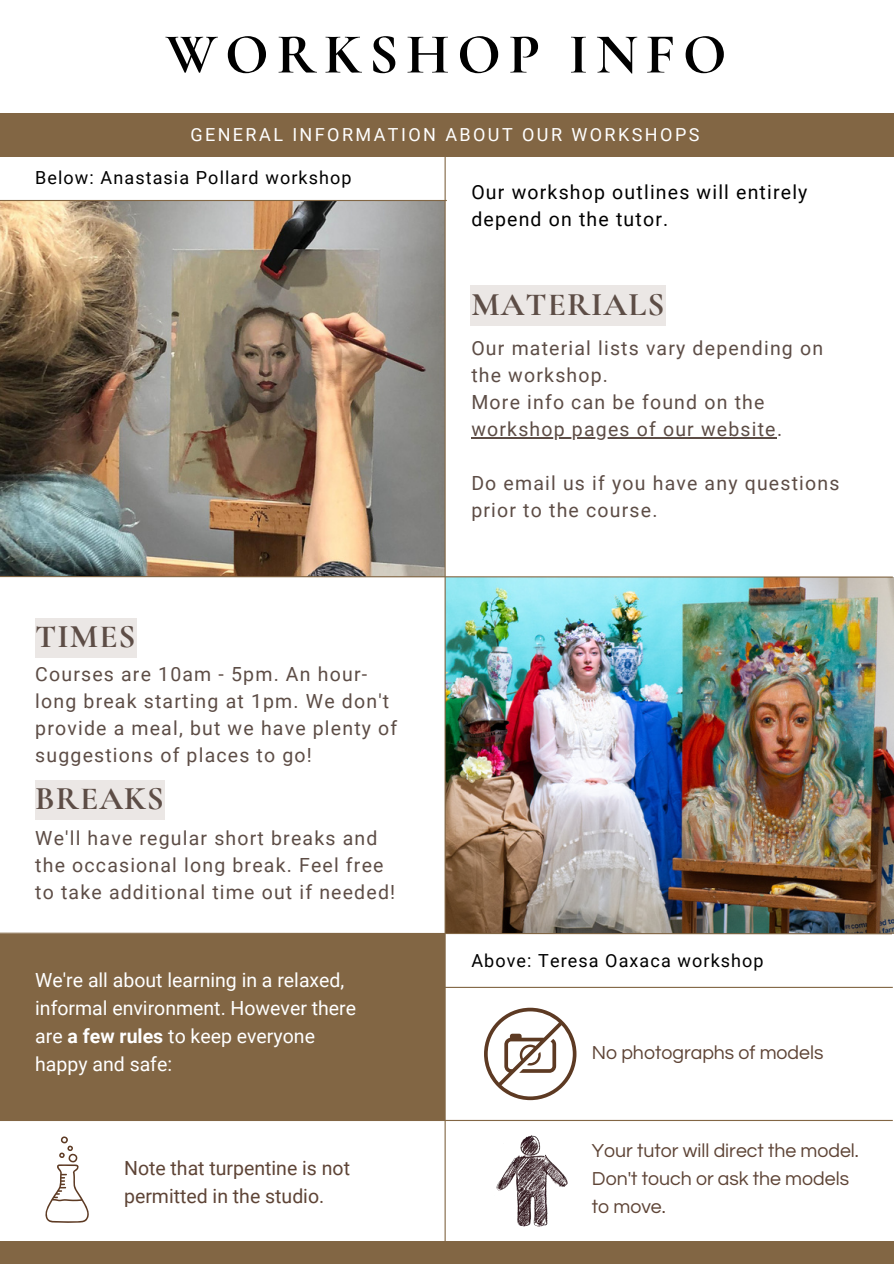
<style>
.page{position:relative;width:894px;height:1264px;background:#fff}
.page>*{position:absolute;margin:0;border:0;box-sizing:border-box;transform-origin:0 0}
.t1{font:700 57.15px "Cormorant Garamond";letter-spacing:.13em;color:#000}
.t2{font:700 33px "Cormorant Garamond";letter-spacing:.035em;color:#5d4d46}
.t3{font:19.5px/27px "Roboto";letter-spacing:.06em;color:#5d4d46}
.t4{font:19.5px/28.2px "Roboto";color:#fff}
.t5{font:19.5px/28.2px "Questrial";color:#5e4436}
.t6{font:19.5px/27px "Roboto";letter-spacing:.06em;color:#000}
.t7{font:19.5px/28.2px "Roboto";color:#5e4436}
.t8{font:18px "Roboto";letter-spacing:.06em;color:#000}
.t9{font:18px "Roboto";letter-spacing:.135em;color:#fff}
.s1{font-weight:700}
</style>
<div class="page">
<div style="left:0;top:114px;width:893px;height:43px;background:#826644"></div>
<img style="left:0;top:201px;width:444px;height:374px">
<img style="left:445px;top:578px;width:448px;height:355px">
<hr style="left:444px;top:157px;width:1px;height:1106px;background:#826644">
<hr style="left:0;top:200px;width:446px;height:1px;background:#826644">
<svg style="left:0;top:575px;width:893px;height:3px"></svg>
<svg style="left:0;top:932px;width:892px;height:2px;background:#938470"></svg>
<hr style="left:444px;top:986px;width:448px;height:1px;background:#826644">
<hr style="left:0;top:1119px;width:892px;height:1px;background:#826644">
<svg style="left:484px;top:1007px;width:92px;height:92px"></svg>
<img style="left:496px;top:1135px;width:71px;height:91px">
<svg style="left:45px;top:1136px;width:44px;height:86px"></svg>
<div style="left:470px;top:285px;width:196px;height:40px;background:#ebe7e5"></div>
<hr style="left:471px;top:437px;width:305px;height:1px;background:#5d4d46">
<div style="left:35px;top:618px;width:102px;height:39px;background:#ebe7e5"></div>
<div style="left:35px;top:780px;width:130px;height:39px;background:#ebe7e5"></div>
<div style="left:0;top:934px;width:444px;height:185px;background:#826644"></div>
<div style="left:0;top:1241px;width:893px;height:22px;background:#826644"></div>
<p class="t1" style="left:165px;top:20px;width:562px">WORKSHOP INFO</p>
<p class="t9" style="left:190px;top:124px;width:510px">GENERAL INFORMATION ABOUT OUR WORKSHOPS</p>
<h2 class="t8" style="left:35px;top:167px;width:318px">Below: Anastasia Pollard workshop</h2>
<p class="t6" style="left:471px;top:179px;width:337px">Our workshop outlines will entirely depend on the tutor.</p>
<h2 class="t2" style="left:35px;top:617px;width:102px">TIMES</h2>
<p class="t3" style="left:35px;top:661px;width:363px">Courses are 10am - 5pm. An hour&shy;long break starting at 1pm. We don't provide a meal, but we have plenty of suggestions of places to go!</p>
<p class="t2" style="left:35px;top:778px;width:130px">BREAKS</p>
<p class="t3" style="left:35px;top:824px;width:361px">We'll have regular short breaks and the occasional long break. Feel free to take additional time out if needed!</p>
<p class="t4" style="left:35px;top:965px;width:322px">We're all about learning in a relaxed, informal environment. However there are <span class="s1">a few rules</span> to keep everyone happy and safe:</p>
<p class="t7" style="left:124px;top:1153px;width:227px">Note that turpentine is not permitted in the studio.</p>
<p class="t2" style="left:471px;top:284px;width:194px">MATERIALS</p>
<p class="t3" style="left:471px;top:335px;width:353px">Our material lists vary depending on the workshop.</p>
<p class="t3" style="left:471px;top:389px;width:294px">More info can be found on the</p>
<h2 class="t3" style="left:471px;top:416px;width:312px">workshop pages of our website.</h2>
<h2 class="t3" style="left:471px;top:470px;width:369px">Do email us if you have any questions</h2>
<p class="t3" style="left:471px;top:497px;width:187px">prior to the course.</p>
<p class="t8" style="left:471px;top:950px;width:294px">Above: Teresa Oaxaca workshop</p>
<p class="t5" style="left:591px;top:1038px;width:233px">No photographs of models</p>
<p class="t5" style="left:591px;top:1136px;width:268px">Your tutor will direct the model.<br>Don't touch or ask the models to move.</p>
</div>
